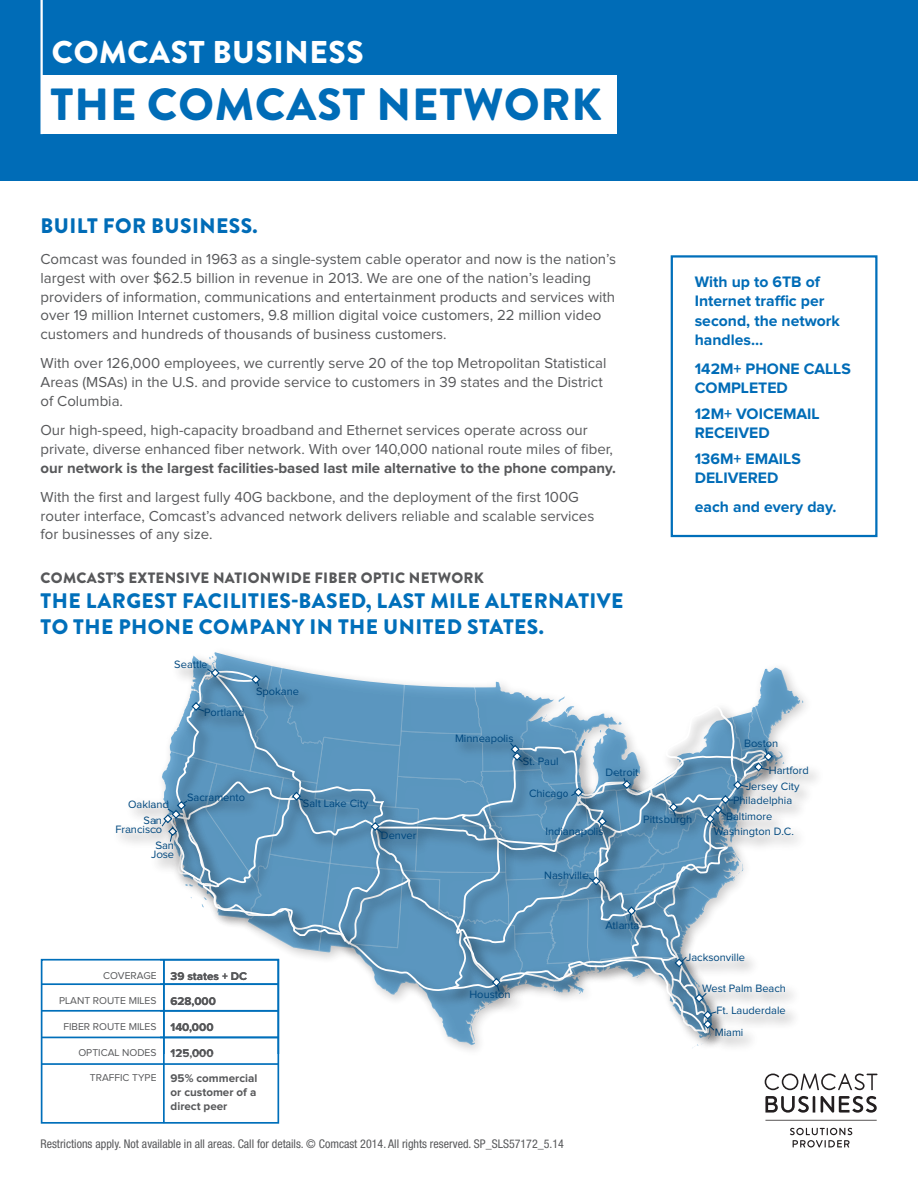
<style>
.page{position:relative;width:918px;height:1188px;background:#fff}
.page>*{position:absolute;margin:0;border:0;box-sizing:border-box;transform-origin:0 0}
.t1{font:900 45px "Brandon Grotesque";letter-spacing:.02em;color:#006cb7}
.t2{font:900 31.5px "Brandon Grotesque";letter-spacing:.02em;color:#fff}
.t3{font:900 21px/25.2px "Brandon Grotesque";letter-spacing:.02em;color:#006fba}
.t4{font:900 21px "Brandon Grotesque";letter-spacing:.02em;color:#006cb7}
.t5{font:700 15.75px/19.5px "Proxima Nova";color:#006cb7}
.t6{font:15px/18.8px "Proxima Nova";color:#57585a}
.t7{font:900 15px "Brandon Grotesque";letter-spacing:.02em;color:#57585a}
.t8{font:condensed 12px "Helvetica Neue LT Std";color:#57585a}
.t9{font:700 11.55px/14px "Proxima Nova";color:#57585a;text-align:justify}
.t10{font:11.1px/21.8px "Proxima Nova";color:#00487f}
.t11{font:10.35px "Proxima Nova";color:#57585a}
.s1{font-weight:700}
</style>
<div class="page">
<div style="left:41px;top:959px;width:238px;height:165px;border:2px solid #006fba"></div>
<hr style="left:163px;top:959px;width:2px;height:164px;background:#006fba">
<hr style="left:42px;top:1063px;width:236px;height:2px;background:#006fba">
<hr style="left:42px;top:1037px;width:236px;height:1px;background:#006fba">
<hr style="left:42px;top:1010px;width:236px;height:2px;background:#006fba">
<hr style="left:42px;top:983px;width:236px;height:2px;background:#006fba">
<img style="left:128px;top:832px;width:33px;height:35px">
<img style="left:804px;top:788px;width:7px;height:12px">
<img style="left:156px;top:807px;width:5px;height:37px">
<svg style="left:161px;top:652px;width:643px;height:397px"></svg>
<div style="left:0;top:0;width:918px;height:180px;background:#006cb7"></div>
<div style="left:42px;top:76px;width:575px;height:58px;background:#fff"></div>
<hr style="left:40px;top:0;width:3px;height:134px;background:#fff">
<div style="left:671px;top:255px;width:207px;height:282px;border:2px solid #006fba"></div>
<svg style="left:765px;top:1074px;width:113px;height:16px"></svg>
<svg style="left:765px;top:1096px;width:50px;height:17px"></svg>
<svg style="left:821px;top:1096px;width:56px;height:17px"></svg>
<svg style="left:765px;top:1120px;width:112px;height:1px"></svg>
<svg style="left:790px;top:1128px;width:62px;height:20px"></svg>
<p class="t2" style="left:52px;top:29px;width:313px">COMCAST BUSINESS</p>
<p class="t1" style="left:51px;top:73px;width:553px">THE COMCAST NETWORK</p>
<p class="t4" style="left:41px;top:211px;width:218px">BUILT FOR BUSINESS.</p>
<p class="t6" style="left:40px;top:250px;width:577px">Comcast was founded in 1963 as a single-system cable operator and now is the nation’s largest with over $62.5 billion in revenue in 2013. We are one of the nation’s leading providers of information, communications and entertainment products and services with over 19 million Internet customers, 9.8 million digital voice customers, 22 million video customers and hundreds of thousands of business customers.</p>
<p class="t6" style="left:40px;top:354px;width:568px">With over 126,000 employees, we currently serve 20 of the top Metropolitan Statistical<br>Areas (MSAs) in the U.S. and provide service to customers in 39 states and the District of Columbia.</p>
<p class="t6" style="left:40px;top:421px;width:577px">Our high-speed, high-capacity broadband and Ethernet services operate across our private, diverse enhanced fiber network. With over 140,000 national route miles of fiber, <span class="s1">our network is the largest facilities-based last mile alternative to the phone company.</span></p>
<p class="t6" style="left:40px;top:488px;width:555px">With the first and largest fully 40G backbone, and the deployment of the first 100G router interface, Comcast’s advanced network delivers reliable and scalable services for businesses of any size.</p>
<p class="t7" style="left:41px;top:567px;width:445px">COMCAST’S EXTENSIVE NATIONWIDE FIBER OPTIC NETWORK</p>
<p class="t3" style="left:41px;top:589px;width:584px">THE LARGEST FACILITIES-BASED, LAST MILE ALTERNATIVE<br>TO THE PHONE COMPANY IN THE UNITED STATES.</p>
<p class="t10" style="left:174px;top:654px;width:35px">Seattle</p>
<p class="t10" style="left:204px;top:702px;width:42px">Portland</p>
<p class="t10" style="left:256px;top:680px;width:45px">Spokane</p>
<p class="t5" style="left:695px;top:272px;width:147px">With up to 6TB of<br>Internet traffic per second, the network handles…</p>
<p class="t5" style="left:695px;top:359px;width:158px">142M+ PHONE CALLS<br>COMPLETED</p>
<p class="t5" style="left:695px;top:404px;width:126px">12M+ VOICEMAIL<br>RECEIVED</p>
<p class="t5" style="left:695px;top:449px;width:108px">136M+ EMAILS<br>DELIVERED</p>
<p class="t5" style="left:695px;top:497px;width:143px">each and every day.</p>
<p class="t10" style="left:144px;top:796px;width:27px;line-height:16.2px;text-indent:-15px">Oakland<br>San</p>
<p class="t10" style="left:156px;top:822px;width:20px;line-height:15.9px;text-indent:-40px">Francisco<br>San</p>
<p class="t10" style="left:151px;top:844px;width:24px">Jose</p>
<p class="t10" style="left:187px;top:787px;width:60px">Sacramento</p>
<p class="t11" style="left:103px;top:970px;width:55px">COVERAGE</p>
<p class="t11" style="left:59px;top:995px;width:99px">PLANT ROUTE MILES</p>
<p class="t11" style="left:63px;top:1021px;width:95px">FIBER ROUTE MILES</p>
<p class="t11" style="left:78px;top:1046px;width:80px">OPTICAL NODES</p>
<p class="t11" style="left:90px;top:1072px;width:68px">TRAFFIC TYPE</p>
<p class="t9" style="left:171px;top:969px;width:78px">39 states + DC</p>
<p class="t9" style="left:171px;top:995px;width:47px">628,000</p>
<p class="t9" style="left:171px;top:1021px;width:44px">140,000</p>
<p class="t9" style="left:171px;top:1046px;width:45px">125,000</p>
<p class="t9" style="left:171px;top:1072px;width:88px">95% commercial or customer of a direct peer</p>
<p class="t10" style="left:303px;top:793px;width:67px">Salt Lake City</p>
<p class="t10" style="left:381px;top:825px;width:37px">Denver</p>
<p class="t10" style="left:455px;top:727px;width:60px">Minneapolis</p>
<p class="t10" style="left:523px;top:751px;width:37px">St. Paul</p>
<p class="t10" style="left:529px;top:783px;width:42px">Chicago</p>
<p class="t10" style="left:606px;top:762px;width:34px">Detroit</p>
<p class="t10" style="left:643px;top:809px;width:51px">Pittsburgh</p>
<p class="t10" style="left:545px;top:821px;width:60px">Indianapolis</p>
<p class="t10" style="left:544px;top:864px;width:46px">Nashville</p>
<p class="t10" style="left:744px;top:733px;width:36px">Boston</p>
<p class="t10" style="left:746px;top:762px;width:64px;line-height:16.6px;text-indent:23px">Hartford<br>Jersey City</p>
<p class="t10" style="left:733px;top:790px;width:61px">Philadelphia</p>
<p class="t10" style="left:726px;top:806px;width:48px">Baltimore</p>
<p class="t10" style="left:714px;top:821px;width:82px">Washington D.C.</p>
<p class="t10" style="left:469px;top:984px;width:43px">Houston</p>
<p class="t10" style="left:605px;top:914px;width:35px">Atlanta</p>
<p class="t10" style="left:686px;top:947px;width:61px">Jacksonville</p>
<p class="t10" style="left:715px;top:978px;width:73px;text-align:justify;text-indent:-13px">West Palm Beach Ft. Lauderdale Miami</p>
<p class="t8" style="left:40px;top:1136px;width:525px">Restrictions apply. Not available in all areas. Call for details. © Comcast 2014. All rights reserved. SP_SLS57172_5.14</p>
</div>
